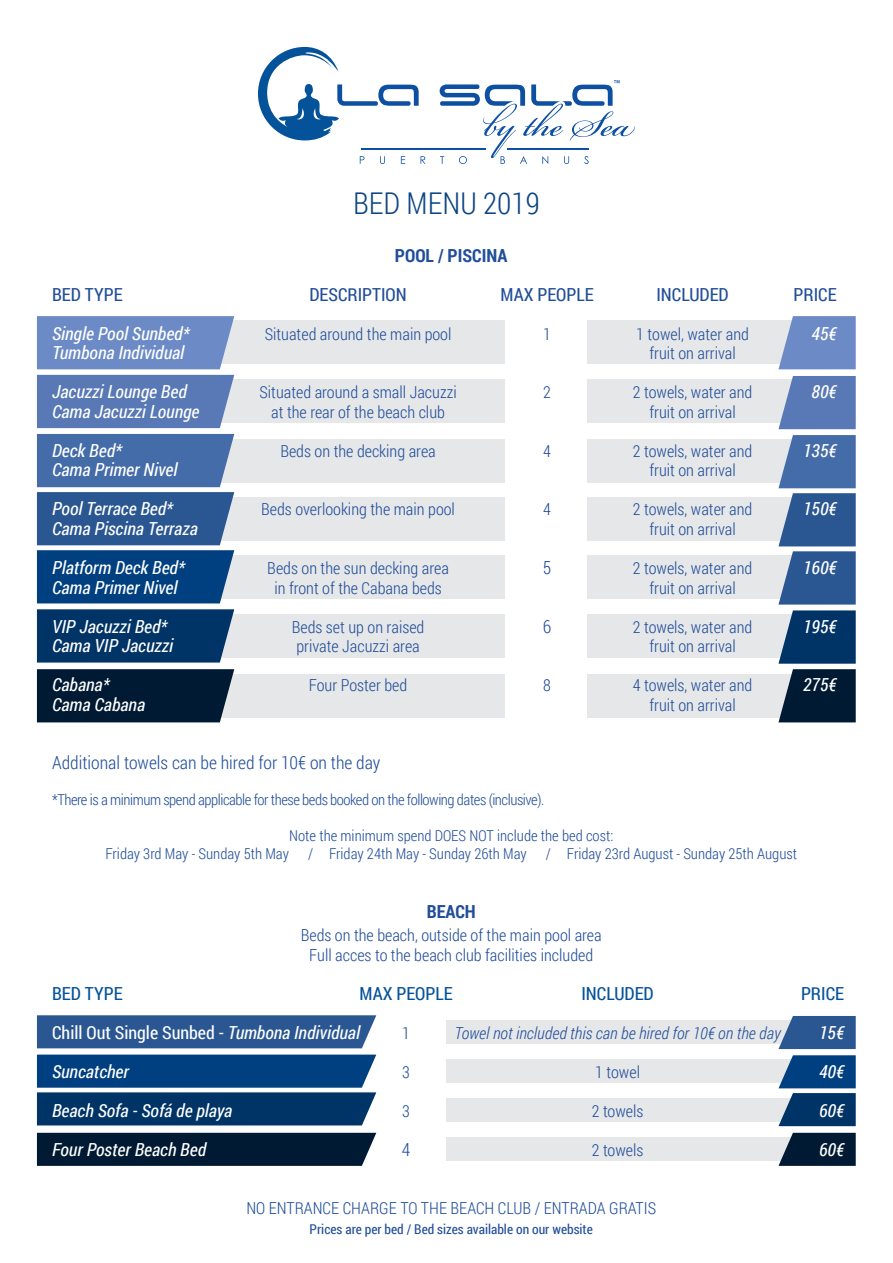
<style>
.page{position:relative;width:893px;height:1263px;background:#fff}
.page>*{position:absolute;margin:0;border:0;box-sizing:border-box;transform-origin:0 0}
.t1{font:300 30px "Roboto Condensed";color:#0c4582}
.t2{font:italic 18px "Roboto Condensed";color:#fff}
.t3{font:300 18px "Roboto Condensed";color:#214e99}
.t4{font:18px "Roboto Condensed";color:#214e99}
.t5{font:18px "Roboto Condensed";color:#fff}
.t6{font:18px "Roboto Condensed";color:#04529a}
.t7{font:700 18px "Roboto Condensed";color:#214e99}
.t8{font:300 16.5px "Roboto Condensed";color:#214e99}
.t9{font:italic 300 16.5px "Roboto Condensed";color:#214e99}
.t10{font:300 15px "Roboto Condensed";letter-spacing:-.005em;color:#214e99}
.t11{font:300 15px "Roboto Condensed";letter-spacing:-.03em;color:#214e99}
.t12{font:13.5px "Roboto Condensed";color:#214e99}
.s1{font-style:italic}
</style>
<div class="page">
<div style="left:210px;top:674px;width:603px;height:43px;background:#e6e7e9"></div>
<div style="left:446px;top:1020px;width:377px;height:24px;background:#e6e7e9"></div>
<div style="left:446px;top:1059px;width:377px;height:24px;background:#e6e7e9"></div>
<div style="left:446px;top:1098px;width:377px;height:23px;background:#e6e7e9"></div>
<div style="left:446px;top:1137px;width:377px;height:23px;background:#e6e7e9"></div>
<div style="left:210px;top:614px;width:603px;height:43px;background:#e6e7e9"></div>
<div style="left:210px;top:555px;width:603px;height:43px;background:#e6e7e9"></div>
<div style="left:210px;top:497px;width:603px;height:43px;background:#e6e7e9"></div>
<div style="left:210px;top:439px;width:603px;height:43px;background:#e6e7e9"></div>
<div style="left:210px;top:380px;width:603px;height:43px;background:#e6e7e9"></div>
<div style="left:210px;top:321px;width:603px;height:43px;background:#e6e7e9"></div>
<div style="left:505px;top:313px;width:82px;height:412px;background:#fff"></div>
<div style="left:37px;top:316px;width:197px;height:53px;background:#6c8bc6"></div>
<svg style="left:778px;top:1133px;width:78px;height:33px;background:#183046"></svg>
<div style="left:37px;top:375px;width:197px;height:53px;background:#5879b5"></div>
<svg style="left:778px;top:1055px;width:78px;height:71px;background:#285988"></svg>
<div style="left:37px;top:1015px;width:339px;height:33px;background:#2a5792"></div>
<svg style="left:778px;top:1016px;width:78px;height:33px;background:#3d669b"></svg>
<svg style="left:37px;top:434px;width:197px;height:169px;background:#37659c"></svg>
<svg style="left:778px;top:435px;width:78px;height:287px;background:#42658f"></svg>
<div style="left:37px;top:609px;width:197px;height:53px;background:#003466"></div>
<svg style="left:37px;top:1054px;width:339px;height:71px;background:#174b7f"></svg>
<svg style="left:778px;top:376px;width:78px;height:53px;background:#6684ba"></svg>
<div style="left:37px;top:669px;width:197px;height:53px;background:#001a33"></div>
<div style="left:37px;top:1133px;width:339px;height:33px;background:#001a33"></div>
<svg style="left:778px;top:316px;width:78px;height:53px;background:#7995ca"></svg>
<svg style="left:258px;top:47px;width:377px;height:117px"></svg>
<p class="t1" style="left:353px;top:183px;width:188px">BED MENU 2019</p>
<p class="t7" style="left:395px;top:243px;width:114px">POOL / PISCINA</p>
<p class="t4" style="left:52px;top:282px;width:72px">BED TYPE</p>
<p class="t4" style="left:309px;top:282px;width:99px">DESCRIPTION</p>
<p class="t4" style="left:500px;top:282px;width:95px">MAX PEOPLE</p>
<p class="t4" style="left:656px;top:282px;width:74px">INCLUDED</p>
<p class="t4" style="left:793px;top:282px;width:45px">PRICE</p>
<p class="t2" style="left:52px;top:321px;width:139px">Single Pool Sunbed*</p>
<p class="t8" style="left:265px;top:323px;width:188px">Situated around the main pool</p>
<p class="t8" style="left:543px;top:323px;width:9px">1</p>
<p class="t8" style="left:636px;top:323px;width:114px">1 towel, water and</p>
<p class="t2" style="left:812px;top:321px;width:27px">45€</p>
<p class="t2" style="left:52px;top:341px;width:134px">Tumbona Individual</p>
<p class="t8" style="left:649px;top:342px;width:88px">fruit on arrival</p>
<p class="t2" style="left:52px;top:380px;width:136px">Jacuzzi Lounge Bed</p>
<p class="t8" style="left:259px;top:381px;width:199px">Situated around a small Jacuzzi</p>
<p class="t8" style="left:543px;top:381px;width:9px">2</p>
<p class="t8" style="left:633px;top:381px;width:121px">2 towels, water and</p>
<p class="t2" style="left:812px;top:380px;width:27px">80€</p>
<p class="t2" style="left:52px;top:399px;width:149px">Cama Jacuzzi Lounge</p>
<p class="t8" style="left:271px;top:401px;width:175px">at the rear of the beach club</p>
<p class="t8" style="left:649px;top:401px;width:88px">fruit on arrival</p>
<p class="t2" style="left:52px;top:438px;width:71px">Deck Bed*</p>
<p class="t8" style="left:280px;top:440px;width:157px">Beds on the decking area</p>
<p class="t8" style="left:543px;top:440px;width:9px">4</p>
<p class="t8" style="left:633px;top:440px;width:121px">2 towels, water and</p>
<p class="t2" style="left:803px;top:438px;width:35px">135€</p>
<p class="t2" style="left:52px;top:458px;width:127px">Cama Primer Nivel</p>
<p class="t8" style="left:649px;top:459px;width:88px">fruit on arrival</p>
<p class="t2" style="left:52px;top:497px;width:123px">Pool Terrace Bed*</p>
<p class="t8" style="left:261px;top:498px;width:195px">Beds overlooking the main pool</p>
<p class="t8" style="left:543px;top:498px;width:9px">4</p>
<p class="t8" style="left:633px;top:498px;width:121px">2 towels, water and</p>
<p class="t2" style="left:803px;top:497px;width:35px">150€</p>
<p class="t2" style="left:52px;top:516px;width:147px">Cama Piscina Terraza</p>
<p class="t8" style="left:649px;top:518px;width:88px">fruit on arrival</p>
<p class="t2" style="left:52px;top:555px;width:134px">Platform Deck Bed*</p>
<p class="t8" style="left:267px;top:557px;width:183px">Beds on the sun decking area</p>
<p class="t3" style="left:543px;top:555px;width:10px">5</p>
<p class="t8" style="left:633px;top:557px;width:121px">2 towels, water and</p>
<p class="t2" style="left:803px;top:555px;width:35px">160€</p>
<p class="t2" style="left:52px;top:575px;width:127px">Cama Primer Nivel</p>
<p class="t8" style="left:274px;top:576px;width:169px">in front of the Cabana beds</p>
<p class="t8" style="left:649px;top:576px;width:88px">fruit on arrival</p>
<p class="t2" style="left:52px;top:614px;width:117px">VIP Jacuzzi Bed*</p>
<p class="t8" style="left:292px;top:615px;width:134px">Beds set up on raised</p>
<p class="t3" style="left:543px;top:614px;width:10px">6</p>
<p class="t8" style="left:633px;top:615px;width:121px">2 towels, water and</p>
<p class="t2" style="left:803px;top:614px;width:35px">195€</p>
<p class="t2" style="left:52px;top:633px;width:123px">Cama VIP Jacuzzi</p>
<p class="t8" style="left:296px;top:635px;width:125px">private Jacuzzi area</p>
<p class="t8" style="left:649px;top:635px;width:88px">fruit on arrival</p>
<p class="t2" style="left:52px;top:672px;width:59px">Cabana*</p>
<p class="t8" style="left:309px;top:674px;width:100px">Four Poster bed</p>
<p class="t8" style="left:543px;top:674px;width:9px">8</p>
<p class="t8" style="left:633px;top:674px;width:121px">4 towels, water and</p>
<p class="t2" style="left:803px;top:672px;width:35px">275€</p>
<p class="t2" style="left:52px;top:692px;width:95px">Cama Cabana</p>
<p class="t8" style="left:649px;top:693px;width:88px">fruit on arrival</p>
<p class="t3" style="left:52px;top:750px;width:330px">Additional towels can be hired for 10€ on the day</p>
<p class="t11" style="left:52px;top:789px;width:494px">*There is a minimum spend applicable for these beds booked on the following dates (inclusive).</p>
<p class="t10" style="left:289px;top:825px;width:326px">Note the minimum spend DOES NOT include the bed cost:</p>
<p class="t10" style="left:105px;top:843px;width:185px">Friday 3rd May - Sunday 5th May</p>
<p class="t10" style="left:308px;top:843px;width:220px">/ Friday 24th May - Sunday 26th May</p>
<p class="t10" style="left:546px;top:843px;width:253px">/ Friday 23rd August - Sunday 25th August</p>
<p class="t7" style="left:427px;top:898px;width:51px">BEACH</p>
<p class="t8" style="left:301px;top:924px;width:303px">Beds on the beach, outside of the main pool area</p>
<p class="t8" style="left:309px;top:943px;width:285px">Full acces to the beach club facilities included</p>
<p class="t6" style="left:52px;top:981px;width:72px">BED TYPE</p>
<p class="t6" style="left:359px;top:981px;width:95px">MAX PEOPLE</p>
<p class="t6" style="left:581px;top:981px;width:74px">INCLUDED</p>
<p class="t6" style="left:801px;top:981px;width:45px">PRICE</p>
<p class="t5" style="left:52px;top:1020px;width:309px">Chill Out Single Sunbed - <span class="s1">Tumbona Individual</span></p>
<p class="t8" style="left:402px;top:1021px;width:9px">1</p>
<p class="t9" style="left:455px;top:1021px;width:328px">Towel not included this can be hired for 10€ on the day</p>
<p class="t2" style="left:819px;top:1020px;width:27px">15€</p>
<p class="t2" style="left:52px;top:1059px;width:78px">Suncatcher</p>
<p class="t8" style="left:402px;top:1060px;width:9px">3</p>
<p class="t8" style="left:595px;top:1060px;width:46px">1 towel</p>
<p class="t2" style="left:819px;top:1059px;width:27px">40€</p>
<p class="t2" style="left:52px;top:1098px;width:182px">Beach Sofa - Sofá de playa</p>
<p class="t8" style="left:402px;top:1099px;width:9px">3</p>
<p class="t8" style="left:592px;top:1099px;width:53px">2 towels</p>
<p class="t2" style="left:819px;top:1098px;width:27px">60€</p>
<p class="t2" style="left:52px;top:1137px;width:156px">Four Poster Beach Bed</p>
<p class="t3" style="left:402px;top:1137px;width:10px">4</p>
<p class="t8" style="left:592px;top:1138px;width:53px">2 towels</p>
<p class="t2" style="left:819px;top:1137px;width:27px">60€</p>
<p class="t8" style="left:246px;top:1197px;width:411px">NO ENTRANCE CHARGE TO THE BEACH CLUB / ENTRADA GRATIS</p>
<p class="t12" style="left:310px;top:1219px;width:285px">Prices are per bed / Bed sizes available on our website</p>
</div>
